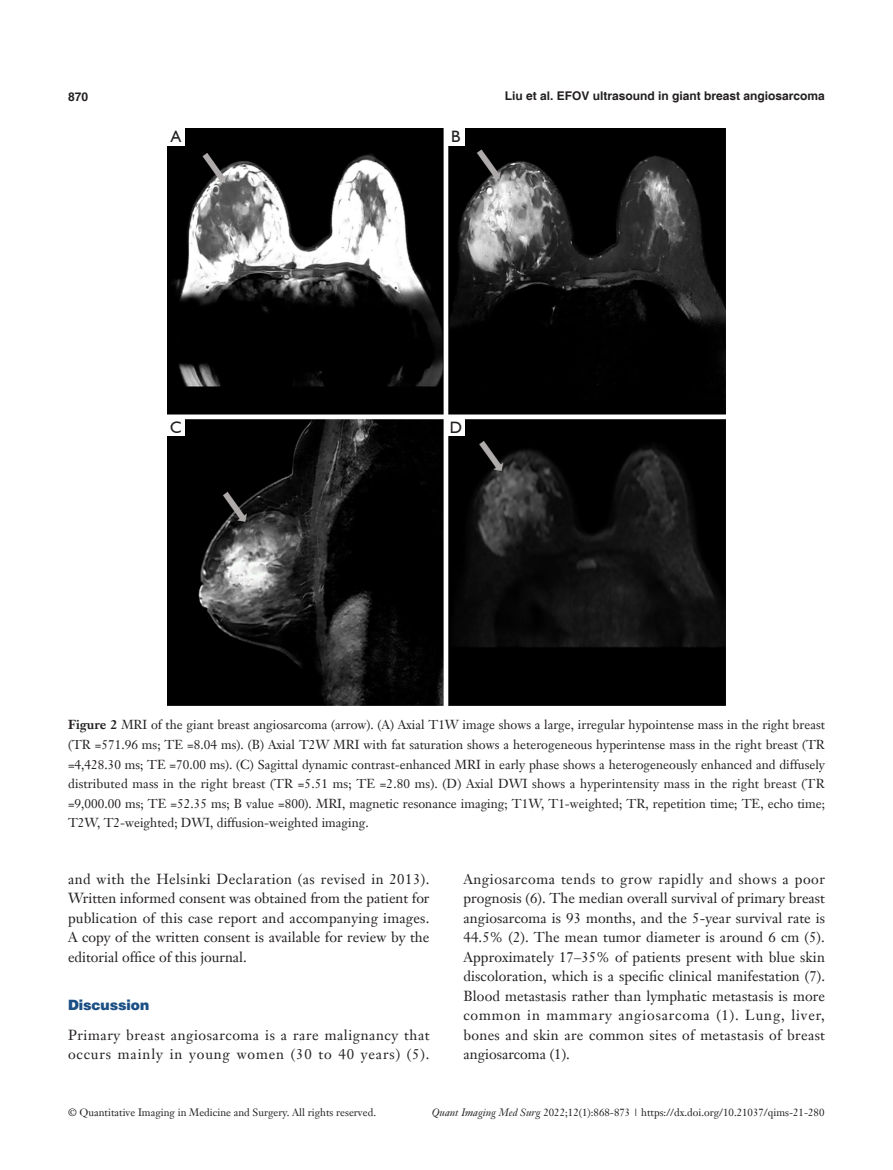
<style>
.page{position:relative;width:893px;height:1170px;background:#fff}
.page>*{position:absolute;margin:0;border:0;box-sizing:border-box;transform-origin:0 0}
.t1{font:16.5px "Humanist 521 BT";color:#231f20}
.t2{font:14.25px/19.5px "Janson Text LT";letter-spacing:.025em;color:#231f20;text-align:justify}
.一级标题-6_5{font:900 14.25px "Helvetica";color:#1c5085}
.t3{font:12.75px/19.5px "Janson Text LT";color:#231f20;text-align:justify}
.t4{font:700 12px "Helvetica";color:#231f20}
.t5{font:10.5px "Janson Text LT";color:#231f20}
.s1{font-weight:700}
.s2{font-style:italic}
</style>
<div class="page">
<img style="left:167px;top:128px;width:558px;height:577px">
<div style="left:167px;top:128px;width:17px;height:17px;background:#fff"></div>
<div style="left:167px;top:419px;width:17px;height:17px;background:#fff"></div>
<div style="left:448px;top:128px;width:17px;height:17px;background:#fff"></div>
<div style="left:448px;top:419px;width:17px;height:17px;background:#fff"></div>
<p class="t4" style="left:68px;top:89px;width:22px">870</p>
<p class="t4" style="left:505px;top:88px;width:322px">Liu et al. EFOV ultrasound in giant breast angiosarcoma</p>
<p class="t1" style="left:171px;top:127px;width:12px">A</p>
<p class="t1" style="left:170px;top:417px;width:13px">C</p>
<p class="t1" style="left:451px;top:127px;width:11px">B</p>
<p class="t1" style="left:450px;top:417px;width:14px">D</p>
<p class="t3" style="left:68px;top:715px;width:758px"><span class="s1">Figure 2</span> MRI of the giant breast angiosarcoma (arrow). (A) Axial T1W image shows a large, irregular hypointense mass in the right breast (TR =571.96 ms; TE =8.04 ms). (B) Axial T2W MRI with fat saturation shows a heterogeneous hyperintense mass in the right breast (TR =4,428.30 ms; TE =70.00 ms). (C) Sagittal dynamic contrast-enhanced MRI in early phase shows a heterogeneously enhanced and diffusely distributed mass in the right breast (TR =5.51 ms; TE =2.80 ms). (D) Axial DWI shows a hyperintensity mass in the right breast (TR =9,000.00 ms; TE =52.35 ms; B value =800). MRI, magnetic resonance imaging; T1W, T1-weighted; TR, repetition time; TE, echo time; T2W, T2-weighted; DWI, diffusion-weighted imaging.</p>
<p class="t2" style="left:68px;top:868px;width:363px">and with the Helsinki Declaration (as revised in 2013).<br>Written informed consent was obtained from the patient for publication of this case report and accompanying images.<br>A copy of the written consent is available for review by the editorial office of this journal.</p>
<p class="一级标题-6_5" style="left:68px;top:996px;width:83px">Discussion</p>
<p class="t2" style="left:68px;top:1024px;width:363px">Primary breast angiosarcoma is a rare malignancy that occurs mainly in young women (30 to 40 years) (5).</p>
<p class="t2" style="left:463px;top:868px;width:363px">Angiosarcoma tends to grow rapidly and shows a poor prognosis (6). The median overall survival of primary breast angiosarcoma is 93 months, and the 5-year survival rate is 44.5% (2). The mean tumor diameter is around 6 cm (5).<br>Approximately 17–35% of patients present with blue skin discoloration, which is a specific clinical manifestation (7).<br>Blood metastasis rather than lymphatic metastasis is more common in mammary angiosarcoma (1). Lung, liver, bones and skin are common sites of metastasis of breast angiosarcoma (1).</p>
<p class="t5" style="left:68px;top:1105px;width:310px">© Quantitative Imaging in Medicine and Surgery. All rights reserved.</p>
<p class="t5" style="left:432px;top:1105px;width:394px"><span class="s2">Quant Imaging Med Surg</span> 2022;12(1):868-873 | https://dx.doi.org/10.21037/qims-21-280</p>
</div>
